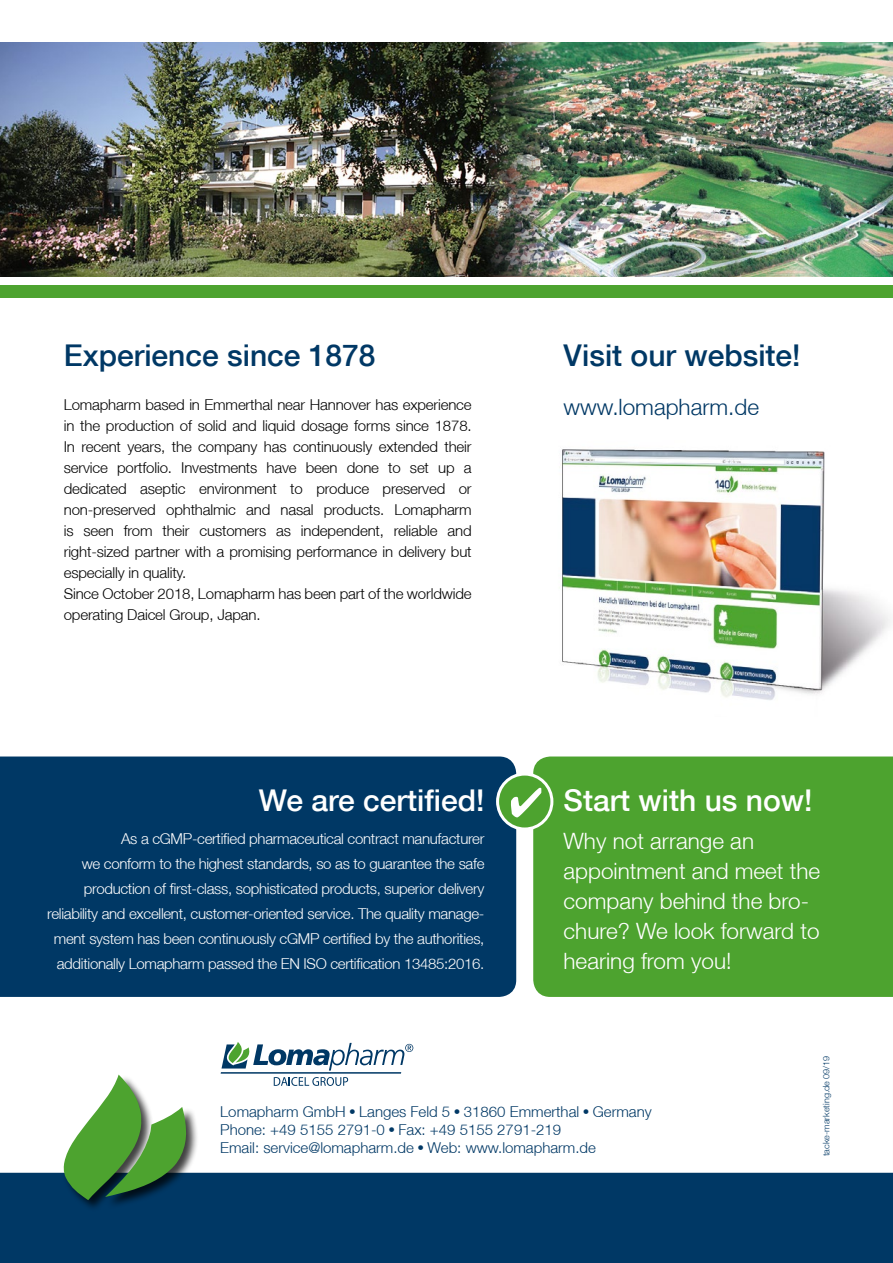
<style>
.page{position:relative;width:893px;height:1263px;background:#fff}
.page>*{position:absolute;margin:0;border:0;box-sizing:border-box;transform-origin:0 0}
.t1{font:500 30px "Helvetica Neue";color:#003865}
.t2{font:500 30px "Helvetica Neue";color:#fff}
.t3{font:300 22.5px/30px "Helvetica Neue";color:#fff}
.t4{font:300 22.5px "Helvetica Neue";color:#003865}
.t5{font:300 15px/21px "Helvetica Neue";letter-spacing:-.01em;color:#000}
.t6{font:300 15px/24.9px "Helvetica Neue";letter-spacing:-.02em;color:#fff;text-align:right}
.t7{font:300 15px/18px "Helvetica Neue";color:#003865}
.t8{font:300 9px "Helvetica Neue";color:#003865}
.s1{font-family:"Helvetica LT";font-weight:400}
</style>
<div class="page">
<img style="left:561px;top:449px;width:329px;height:251px">
<div style="left:533px;top:756px;width:360px;height:241px;background:#4da32f"></div>
<div style="left:0;top:1170px;width:893px;height:93px;background:#003865"></div>
<div style="left:0;top:1168px;width:893px;height:5px;background:#fff"></div>
<div style="left:63px;top:1074px;width:136px;height:138px;background:#000;opacity:.75"></div>
<svg style="left:63px;top:1074px;width:124px;height:126px"></svg>
<div style="left:0;top:756px;width:516px;height:241px;background:#003865"></div>
<div style="left:498px;top:774px;width:54px;height:55px;background:#4da32f;border-radius:50%"></div>
<div style="left:496px;top:772px;width:57px;height:58px;border:3px solid #fff;border-radius:50%"></div>
<svg style="left:511px;top:788px;width:30px;height:29px"></svg>
<img style="left:554px;top:43px;width:339px;height:233px">
<img style="left:0;top:43px;width:554px;height:233px">
<div style="left:0;top:285px;width:893px;height:13px;background:#4da32f"></div>
<svg style="left:274px;top:1077px;width:74px;height:9px"></svg>
<svg style="left:221px;top:1042px;width:192px;height:28px"></svg>
<hr style="left:221px;top:1072px;width:180px;height:2px;background:#003865">
<h1 class="t1" style="left:64px;top:337px;width:313px">Experience since 1878</h1>
<p class="t5" style="left:64px;top:394px;width:409px">Lomapharm based in Emmerthal near Hannover has experience in the production of solid and liquid dosage forms since 1878.<br>In recent years, the company has continuously extended their service portfolio. Investments have been done to set up a dedicated aseptic environment to produce preserved or non-preserved ophthalmic and nasal products. Lomapharm is seen from their customers as independent, reliable and right-sized partner with a promising performance in delivery but especially in quality.<br>Since October 2018, Lomapharm has been part of the worldwide operating Daicel Group, Japan.</p>
<h1 class="t2" style="left:259px;top:783px;width:227px">We are certified!</h1>
<p class="t6" style="left:47px;top:826px;width:439px">As a cGMP-certified pharmaceutical contract manufacturer<br>we conform to the highest standards, so as to guarantee the safe production of first-class, sophisticated products, superior delivery reliability and excellent, customer-oriented service. The quality manage&shy;ment system has been continuously cGMP certified by the authorities, additionally Lomapharm passed the EN ISO certification 13485:2016.</p>
<h1 class="t1" style="left:564px;top:337px;width:239px">Visit our website!</h1>
<h2 class="t4" style="left:564px;top:393px;width:197px">www.lomapharm.de</h2>
<h1 class="t2" style="left:564px;top:783px;width:250px">Start with us now!</h1>
<h2 class="t3" style="left:564px;top:825px;width:258px">Why not arrange an appointment and meet the company behind the bro&shy;chure? We look forward to hearing from you!</h2>
<p class="t7" style="left:220px;top:1102px;width:433px">Lomapharm GmbH <span class="s1">•</span> Langes Feld 5 <span class="s1">•</span> 31860 Emmerthal <span class="s1">•</span> Germany<br>Phone: +49 5155 2791-0 <span class="s1">•</span> Fax: +49 5155 2791-219<br>Email: service@lomapharm.de <span class="s1">•</span> Web: www.lomapharm.de</p>
<p class="t8" style="left:821px;top:1156px;width:102px;rotate:-90deg">tacke-marketing.de 09/19</p>
</div>
